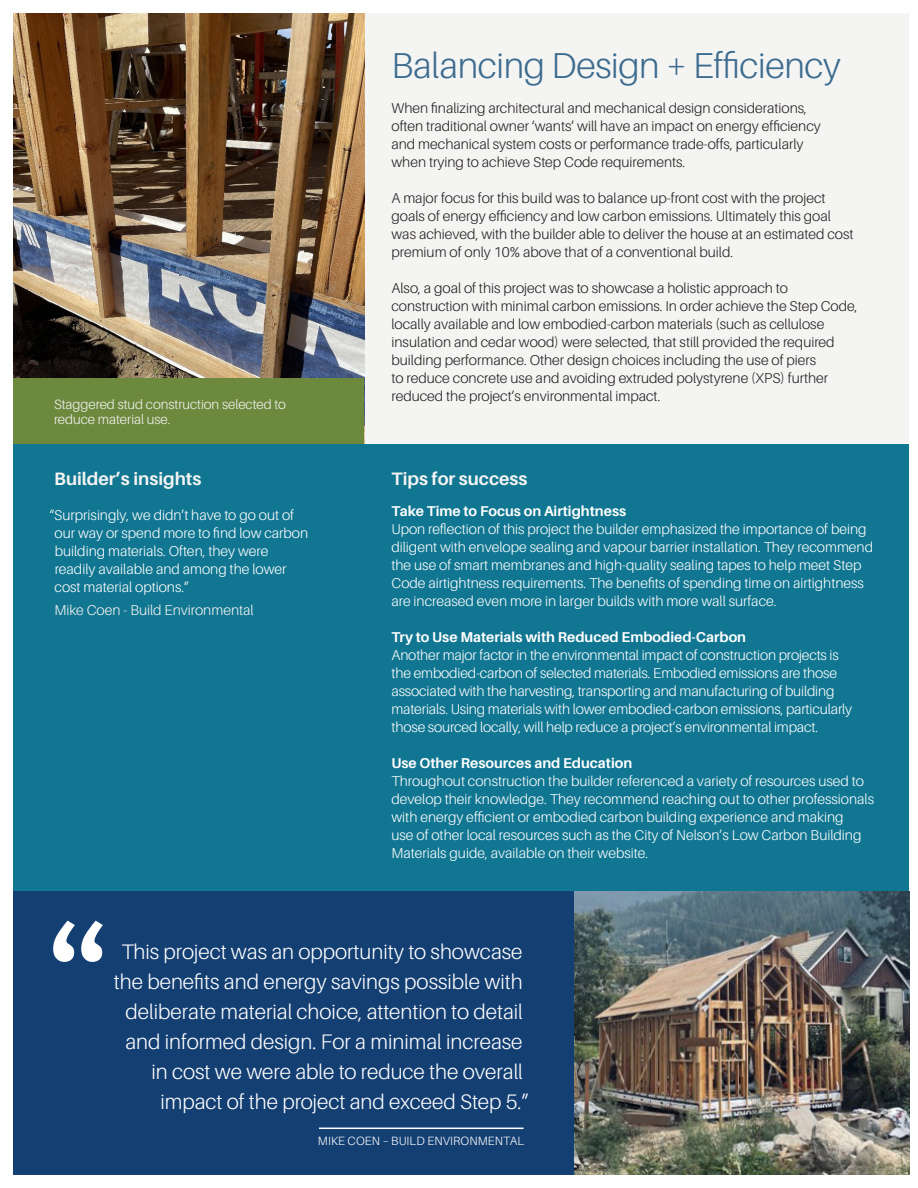
<style>
.page{position:relative;width:918px;height:1188px;background:#fff}
.page>*{position:absolute;margin:0;border:0;box-sizing:border-box;transform-origin:0 0}
.t1{font:172.2px "Dubai";color:#fff}
.t2{font:300 36px "Aileron";letter-spacing:-.01em;color:#3c6b8e}
.Quote_Cite{font:300 21px/30px "Aileron";color:#fff;text-align:right}
.Heading_3{font:700 18px "Aileron";color:#f4f4f3}
.Copy{font:300 14.25px/18px "Aileron";color:#fff}
.Copy-2{font:300 14.25px/18px "Aileron";color:#231f20}
.Quote_Cite-2{font:300 14.25px/18px "Aileron";color:#fff}
.Copy-3{font:700 14.25px "Aileron";color:#fff}
.Copy-4{font:300 14.25px "Aileron";color:#f4f4f3}
.Captions{font:300 13.5px/15px "Aileron";color:#f4f4f3}
.Copy-5{font:300 12px "Aileron";letter-spacing:.01em;color:#fff}
</style>
<div class="page">
<div style="left:14px;top:891px;width:895px;height:283px;background:#143f73"></div>
<div style="left:359px;top:14px;width:550px;height:429px;background:#f4f4f3"></div>
<img style="left:14px;top:14px;width:350px;height:364px">
<img style="left:575px;top:891px;width:334px;height:283px">
<div style="left:14px;top:378px;width:350px;height:68px;background:#6d893e"></div>
<hr style="left:319px;top:1128px;width:205px;height:1px;background:#fff">
<div style="left:14px;top:444px;width:895px;height:447px;background:#117691"></div>
<p class="Captions" style="left:54px;top:397px;width:233px">Staggered stud construction selected to reduce material use.</p>
<p class="Heading_3" style="left:54px;top:468px;width:149px">Builder’s insights</p>
<p class="Quote_Cite-2" style="left:55px;top:506px;width:255px;text-indent:-5px">“Surprisingly, we didn’t have to go out of our way or spend more to find low carbon building materials. Often, they were readily available and among the lower cost material options.”</p>
<p class="Copy-4" style="left:54px;top:603px;width:201px">Mike Coen - Build Environmental</p>
<p class="t2" style="left:392px;top:46px;width:451px">Balancing Design + Efficiency</p>
<p class="Copy-2" style="left:392px;top:99px;width:431px">When finalizing architectural and mechanical design considerations, often traditional owner ‘wants’ will have an impact on energy efficiency and mechanical system costs or performance trade-offs, particularly when trying to achieve Step Code requirements.</p>
<p class="Copy-2" style="left:392px;top:189px;width:464px">A major focus for this build was to balance up-front cost with the project goals of energy efficiency and low carbon emissions. Ultimately this goal was achieved, with the builder able to deliver the house at an estimated cost premium of only 10% above that of a conventional build.</p>
<p class="Copy-2" style="left:392px;top:279px;width:468px">Also, a goal of this project was to showcase a holistic approach to construction with minimal carbon emissions. In order achieve the Step Code, locally available and low embodied-carbon materials (such as cellulose insulation and cedar wood) were selected, that still provided the required building performance. Other design choices including the use of piers<br>to reduce concrete use and avoiding extruded polystyrene (XPS) further reduced the project’s environmental impact.</p>
<p class="Heading_3" style="left:392px;top:468px;width:137px">Tips for success</p>
<p class="Copy-3" style="left:392px;top:503px;width:236px">Take Time to Focus on Airtightness</p>
<p class="Copy" style="left:392px;top:520px;width:483px">Upon reflection of this project the builder emphasized the importance of being diligent with envelope sealing and vapour barrier installation. They recommend the use of smart membranes and high-quality sealing tapes to help meet Step Code airtightness requirements. The benefits of spending time on airtightness are increased even more in larger builds with more wall surface.</p>
<p class="Copy-3" style="left:392px;top:629px;width:356px">Try to Use Materials with Reduced Embodied-Carbon</p>
<p class="Copy" style="left:392px;top:646px;width:462px">Another major factor in the environmental impact of construction projects is the embodied-carbon of selected materials. Embodied emissions are those associated with the harvesting, transporting and manufacturing of building materials. Using materials with lower embodied-carbon emissions, particularly those sourced locally, will help reduce a project’s environmental impact.</p>
<p class="Copy-3" style="left:392px;top:755px;width:242px">Use Other Resources and Education</p>
<p class="Copy" style="left:392px;top:772px;width:484px">Throughout construction the builder referenced a variety of resources used to develop their knowledge. They recommend reaching out to other professionals with energy efficient or embodied carbon building experience and making<br>use of other local resources such as the City of Nelson’s Low Carbon Building Materials guide, available on their website.</p>
<p class="t1" style="left:48px;top:874px;width:61px">‘‘</p>
<p class="Quote_Cite" style="left:114px;top:936px;width:416px">This project was an opportunity to showcase the benefits and energy savings possible with deliberate material choice, attention to detail and informed design. For a minimal increase in cost we were able to reduce the overall impact of the project and exceed Step 5.”</p>
<p class="Copy-5" style="left:318px;top:1135px;width:208px">MIKE COEN – BUILD ENVIRONMENTAL</p>
</div>
